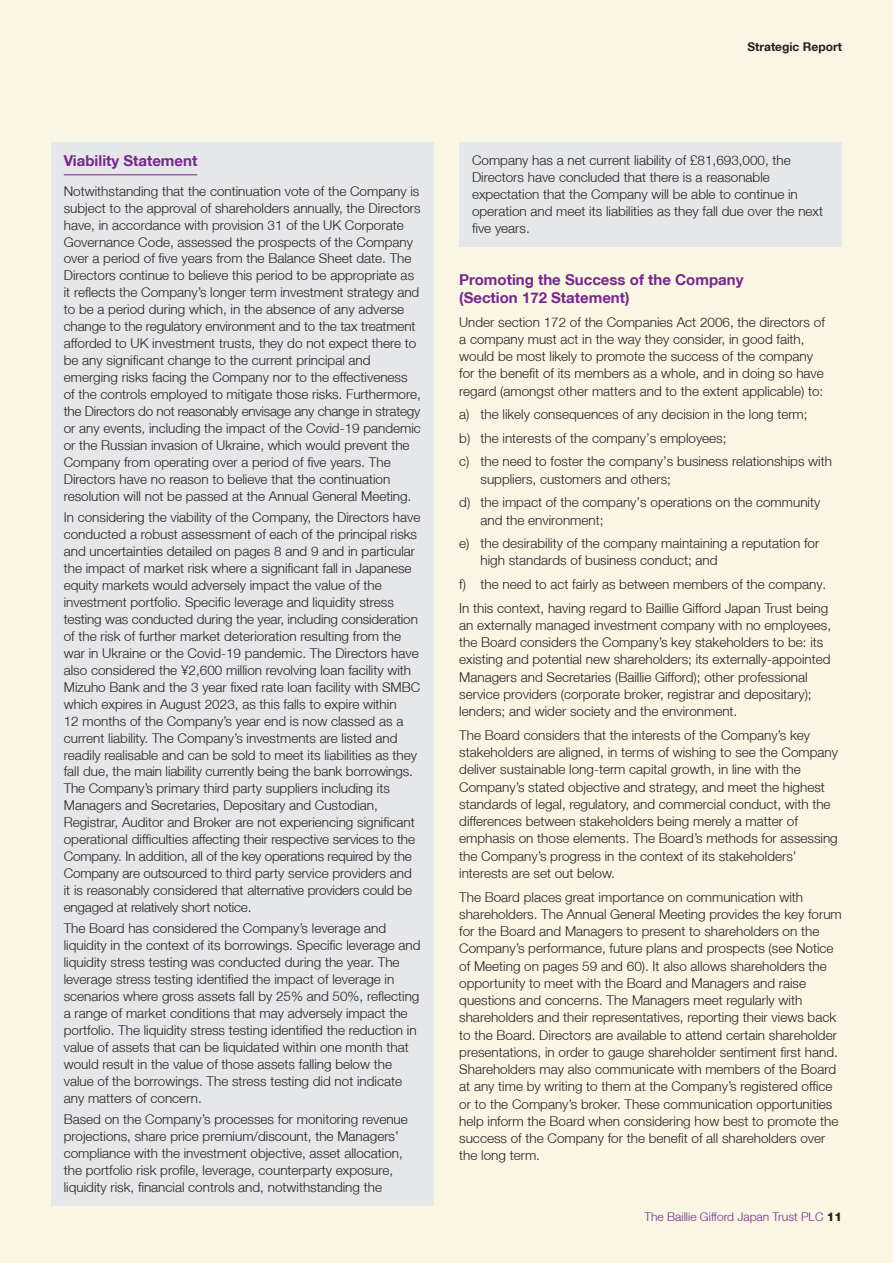
<style>
.page{position:relative;width:893px;height:1263px;background:#f9f6e4}
.page>*{position:absolute;margin:0;border:0;box-sizing:border-box;transform-origin:0 0}
.t1{font:700 15px/18px "Helvetica Neue LT";color:#77278d}
.t2{font:300 13.5px/17px "Helvetica Neue LT";color:#231f20}
.t3{font:300 12px "Helvetica Neue LT";color:#77278d}
.t4{font:700 12px "Helvetica Neue LT";color:#231f20}
.s1{font-weight:800;color:#231f20}
</style>
<div class="page">
<div style="left:51px;top:142px;width:383px;height:1063px;background:#e6e7e9"></div>
<hr style="left:64px;top:174px;width:133px;height:1px;background:#77278d">
<div style="left:459px;top:142px;width:383px;height:105px;background:#e6e7e9"></div>
<p class="t4" style="left:747px;top:39px;width:96px">Strategic Report</p>
<p class="t1" style="left:64px;top:151px;width:135px">Viability Statement</p>
<p class="t2" style="left:64px;top:182px;width:359px">Notwithstanding that the continuation vote of the Company is subject to the approval of shareholders annually, the Directors have, in accordance with provision 31 of the UK Corporate Governance Code, assessed the prospects of the Company over a period of five years from the Balance Sheet date. The Directors continue to believe this period to be appropriate as it reflects the Company’s longer term investment strategy and to be a period during which, in the absence of any adverse change to the regulatory environment and to the tax treatment afforded to UK investment trusts, they do not expect there to be any significant change to the current principal and emerging risks facing the Company nor to the effectiveness of the controls employed to mitigate those risks. Furthermore, the Directors do not reasonably envisage any change in strategy or any events, including the impact of the Covid-19 pandemic or the Russian invasion of Ukraine, which would prevent the Company from operating over a period of five years. The Directors have no reason to believe that the continuation resolution will not be passed at the Annual General Meeting.</p>
<p class="t2" style="left:64px;top:508px;width:358px">In considering the viability of the Company, the Directors have conducted a robust assessment of each of the principal risks and uncertainties detailed on pages 8 and 9 and in particular the impact of market risk where a significant fall in Japanese equity markets would adversely impact the value of the investment portfolio. Specific leverage and liquidity stress testing was conducted during the year, including consideration of the risk of further market deterioration resulting from the war in Ukraine or the Covid-19 pandemic. The Directors have also considered the ¥2,600 million revolving loan facility with Mizuho Bank and the 3 year fixed rate loan facility with SMBC which expires in August 2023, as this falls to expire within<br>12 months of the Company’s year end is now classed as a current liability. The Company’s investments are listed and readily realisable and can be sold to meet its liabilities as they fall due, the main liability currently being the bank borrowings.<br>The Company’s primary third party suppliers including its Managers and Secretaries, Depositary and Custodian, Registrar, Auditor and Broker are not experiencing significant operational difficulties affecting their respective services to the Company. In addition, all of the key operations required by the Company are outsourced to third party service providers and it is reasonably considered that alternative providers could be engaged at relatively short notice.</p>
<p class="t2" style="left:64px;top:920px;width:358px">The Board has considered the Company’s leverage and liquidity in the context of its borrowings. Specific leverage and liquidity stress testing was conducted during the year. The leverage stress testing identified the impact of leverage in scenarios where gross assets fall by 25% and 50%, reflecting a range of market conditions that may adversely impact the portfolio. The liquidity stress testing identified the reduction in value of assets that can be liquidated within one month that would result in the value of those assets falling below the value of the borrowings. The stress testing did not indicate any matters of concern.</p>
<p class="t2" style="left:64px;top:1110px;width:346px">Based on the Company’s processes for monitoring revenue projections, share price premium/discount, the Managers’ compliance with the investment objective, asset allocation, the portfolio risk profile, leverage, counterparty exposure, liquidity risk, financial controls and, notwithstanding the</p>
<p class="t2" style="left:472px;top:151px;width:353px">Company has a net current liability of £81,693,000, the Directors have concluded that there is a reasonable expectation that the Company will be able to continue in operation and meet its liabilities as they fall due over the next five years.</p>
<p class="t1" style="left:459px;top:270px;width:286px">Promoting the Success of the Company (Section 172 Statement)</p>
<p class="t2" style="left:459px;top:313px;width:367px">Under section 172 of the Companies Act 2006, the directors of a company must act in the way they consider, in good faith, would be most likely to promote the success of the company for the benefit of its members as a whole, and in doing so have regard (amongst other matters and to the extent applicable) to:</p>
<p class="t2" style="left:459px;top:402px;width:374px;line-height:23.7px">a) the likely consequences of any decision in the long term;<br>b) the interests of the company’s employees;<br>c) the need to foster the company’s business relationships with</p>
<p class="t2" style="left:459px;top:467px;width:363px;line-height:23.5px;text-indent:21px">suppliers, customers and others;<br>d) the impact of the company’s operations on the community</p>
<p class="t2" style="left:459px;top:508px;width:362px;line-height:23.5px;text-indent:21px">and the environment;<br>e) the desirability of the company maintaining a reputation for</p>
<p class="t2" style="left:459px;top:548px;width:371px;line-height:23.7px;text-indent:21px">high standards of business conduct; and<br>f) the need to act fairly as between members of the company.<br>In this context, having regard to Baillie Gifford Japan Trust being</p>
<p class="t2" style="left:459px;top:616px;width:373px">an externally managed investment company with no employees, the Board considers the Company’s key stakeholders to be: its existing and potential new shareholders; its externally-appointed Managers and Secretaries (Baillie Gifford); other professional service providers (corporate broker, registrar and depositary); lenders; and wider society and the environment.</p>
<p class="t2" style="left:459px;top:726px;width:380px">The Board considers that the interests of the Company’s key stakeholders are aligned, in terms of wishing to see the Company deliver sustainable long-term capital growth, in line with the Company’s stated objective and strategy, and meet the highest standards of legal, regulatory, and commercial conduct, with the differences between stakeholders being merely a matter of emphasis on those elements. The Board’s methods for assessing the Company’s progress in the context of its stakeholders’ interests are set out below.</p>
<p class="t2" style="left:459px;top:888px;width:384px">The Board places great importance on communication with shareholders. The Annual General Meeting provides the key forum for the Board and Managers to present to shareholders on the Company’s performance, future plans and prospects (see Notice of Meeting on pages 59 and 60). It also allows shareholders the opportunity to meet with the Board and Managers and raise questions and concerns. The Managers meet regularly with shareholders and their representatives, reporting their views back to the Board. Directors are available to attend certain shareholder presentations, in order to gauge shareholder sentiment first hand.<br>Shareholders may also communicate with members of the Board at any time by writing to them at the Company’s registered office or to the Company’s broker. These communication opportunities help inform the Board when considering how best to promote the success of the Company for the benefit of all shareholders over the long term.</p>
<p class="t3" style="left:644px;top:1209px;width:199px">The Baillie Gifford Japan Trust PLC <span class="s1">11</span></p>
</div>
